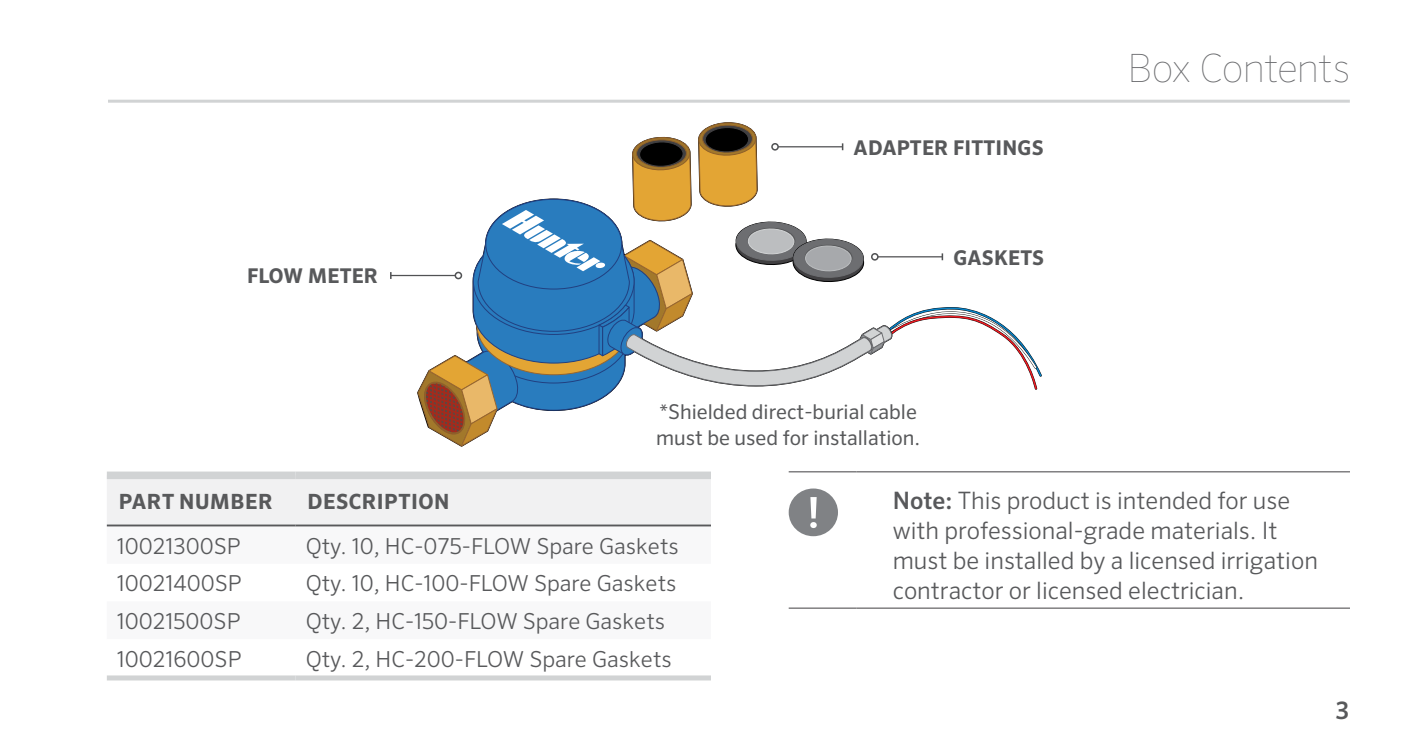
<style>
.page{position:relative;width:1404px;height:756px;background:#fff}
.page>*{position:absolute;margin:0;border:0;box-sizing:border-box;transform-origin:0 0}
.t1{font:100 39px "Sero Pro";letter-spacing:-.015em;color:#696a6d}
.t2{font:300 24px/30px "Sero Pro";color:#58595b}
.t3{font:500 24px "Sero Pro";color:#58595b}
.t4{font:300 21.9px "Sero Pro";color:#58595b}
.t5{font:700 21px "Sero Pro";letter-spacing:.02em;color:#58595b}
.t6{font:20.4px/26.4px "Sero Pro";color:#58595b}
.t7{font:700 20.4px "Sero Pro";letter-spacing:.01em;color:#58595b}
.s1{font-weight:500}
</style>
<div class="page">
<hr style="left:108px;top:100px;width:1242px;height:3px;background:#d1d3d4">
<hr style="left:391px;top:275px;width:64px;height:1px;background:#515254">
<svg style="left:390px;top:272px;width:2px;height:7px"></svg>
<svg style="left:417px;top:122px;width:625px;height:325px"></svg>
<div style="left:107px;top:479px;width:604px;height:46px;background:#f1f1f2"></div>
<svg style="left:107px;top:526px;width:604px;height:1px"></svg>
<div style="left:107px;top:472px;width:189px;height:7px;background:#d1d3d4"></div>
<div style="left:296px;top:472px;width:415px;height:7px;background:#d1d3d4"></div>
<hr style="left:107px;top:525px;width:189px;height:1px;background:#58595b">
<hr style="left:296px;top:525px;width:415px;height:1px;background:#58595b">
<div style="left:107px;top:675px;width:189px;height:5px;background:#d1d3d4"></div>
<div style="left:296px;top:675px;width:415px;height:5px;background:#d1d3d4"></div>
<hr style="left:789px;top:471px;width:68px;height:1px;background:#414042">
<hr style="left:857px;top:471px;width:493px;height:1px;background:#414042">
<hr style="left:789px;top:608px;width:68px;height:1px;background:#414042">
<hr style="left:857px;top:608px;width:493px;height:1px;background:#414042">
<div style="left:789px;top:489px;width:49px;height:47px;background:#808285;border-radius:50%"></div>
<svg style="left:810px;top:497px;width:7px;height:31px"></svg>
<p class="t7" style="left:247px;top:264px;width:133px">FLOW METER</p>
<p class="t7" style="left:854px;top:135px;width:191px">ADAPTER FITTINGS</p>
<p class="t7" style="left:953px;top:245px;width:92px">GASKETS</p>
<p class="t6" style="left:656px;top:398px;width:266px">*Shielded direct-burial cable must be used for installation.</p>
<h1 class="t1" style="left:1128px;top:45px;width:224px">Box Contents</h1>
<p class="t5" style="left:119px;top:488px;width:156px">PART NUMBER</p>
<p class="t5" style="left:307px;top:488px;width:144px">DESCRIPTION</p>
<p class="t4" style="left:117px;top:533px;width:125px">10021300SP</p>
<p class="t4" style="left:306px;top:533px;width:374px">Qty. 10, HC-075-FLOW Spare Gaskets</p>
<p class="t4" style="left:117px;top:571px;width:126px">10021400SP</p>
<p class="t4" style="left:306px;top:571px;width:372px">Qty. 10, HC-100-FLOW Spare Gaskets</p>
<p class="t4" style="left:117px;top:608px;width:125px">10021500SP</p>
<p class="t4" style="left:306px;top:608px;width:361px">Qty. 2, HC-150-FLOW Spare Gaskets</p>
<p class="t4" style="left:117px;top:646px;width:126px">10021600SP</p>
<p class="t4" style="left:306px;top:646px;width:367px">Qty. 2, HC-200-FLOW Spare Gaskets</p>
<p class="t2" style="left:893px;top:485px;width:427px"><span class="s1">Note:</span> This product is intended for use with professional-grade materials. It must be installed by a licensed irrigation contractor or licensed electrician.</p>
<p class="t3" style="left:1336px;top:696px;width:15px">3</p>
</div>
